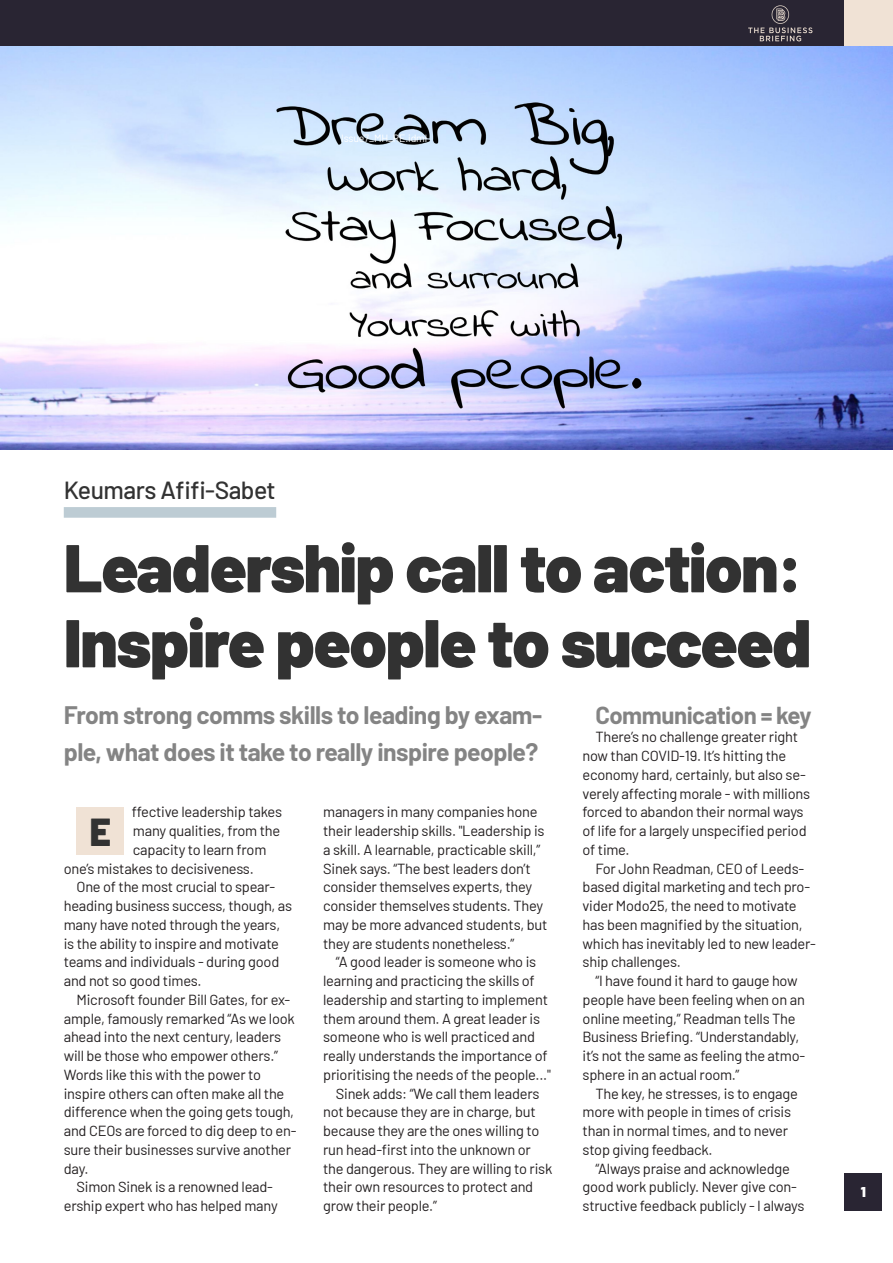
<style>
.page{position:relative;width:893px;height:1263px;background:#fff}
.page>*{position:absolute;margin:0;border:0;box-sizing:border-box;transform-origin:0 0}
.Section_head__left{font:900 67.5px/75px "Barlow";letter-spacing:-.02em;color:#323232}
.t1{font:900 39px "Barlow";color:#323232;scale:.95 1}
.Standfirst{font:700 24.75px/37.5px "Barlow";letter-spacing:-.02em;color:#848484}
.Feature_standfirst{font:500 24.75px "Barlow";letter-spacing:-.02em;color:#323232}
.Opening_paragraph{font:700 24px "Barlow";letter-spacing:-.02em;color:#848484}
.Opening_paragraph-2{font:14.7px/18.8px "Barlow";letter-spacing:-.015em;color:#231f20}
.t2{font:900 14.25px "Barlow";color:#fff}
.Caption{font:10.5px "Barlow";letter-spacing:-.015em;color:#fff}
</style>
<div class="page">
<div style="left:0;top:0;width:893px;height:49px;background:#292533"></div>
<div style="left:844px;top:0;width:49px;height:49px;background:#f0e2d5"></div>
<div style="left:844px;top:1174px;width:38px;height:37px;background:#292533"></div>
<img style="left:748px;top:5px;width:65px;height:37px">
<div style="left:77px;top:808px;width:47px;height:47px;background:#f0e2d5"></div>
<div style="left:64px;top:507px;width:212px;height:11px;background:#bdccd4"></div>
<img style="left:0;top:46px;width:893px;height:404px">
<p class="Caption" style="left:341px;top:131px;width:88px">Issue7_MH_RE.idml</p>
<p class="Feature_standfirst" style="left:64px;top:472px;width:213px">Keumars Afifi-Sabet</p>
<p class="Section_head__left" style="left:64px;top:526px;width:749px">Leadership call to action:<br>Inspire people to succeed</p>
<p class="Standfirst" style="left:64px;top:694px;width:480px">From strong comms skills to leading by exam&shy;ple, what does it take to really inspire people?</p>
<p class="Opening_paragraph" style="left:595px;top:697px;width:218px">Communication = key</p>
<p class="Opening_paragraph-2" style="left:583px;top:726px;width:229px;text-indent:13px">There’s no challenge greater right now than COVID-19. It’s hitting the economy hard, certainly, but also se&shy;verely affecting morale - with millions forced to abandon their normal ways of life for a largely unspecified period of time.</p>
<p class="Opening_paragraph-2" style="left:583px;top:858px;width:235px;text-indent:13px">For John Readman, CEO of Leeds&shy;based digital marketing and tech pro&shy;vider Modo25, the need to motivate has been magnified by the situation, which has inevitably led to new leader&shy;ship challenges.</p>
<p class="Opening_paragraph-2" style="left:583px;top:970px;width:224px;text-indent:13px">“I have found it hard to gauge how people have been feeling when on an online meeting,” Readman tells The Business Briefing. “Understandably, it’s not the same as feeling the atmo&shy;sphere in an actual room.”</p>
<p class="Opening_paragraph-2" style="left:583px;top:1083px;width:217px;text-indent:13px">The key, he stresses, is to engage more with people in times of crisis than in normal times, and to never stop giving feedback.</p>
<p class="Opening_paragraph-2" style="left:583px;top:1158px;width:223px;text-align:center">“Always praise and acknowledge good work publicly. Never give con&shy;structive feedback publicly - I always</p>
<p class="Opening_paragraph-2" style="left:132px;top:801px;width:152px">ffective leadership takes</p>
<p class="Opening_paragraph-2" style="left:133px;top:820px;width:149px">many qualities, from the</p>
<p class="Opening_paragraph-2" style="left:133px;top:839px;width:135px">capacity to learn from</p>
<p class="Opening_paragraph-2" style="left:64px;top:858px;width:192px">one’s mistakes to decisiveness.</p>
<p class="Opening_paragraph-2" style="left:64px;top:876px;width:230px;text-indent:13px">One of the most crucial to spear&shy;heading business success, though, as many have noted through the years, is the ability to inspire and motivate teams and individuals - during good and not so good times.</p>
<p class="Opening_paragraph-2" style="left:64px;top:989px;width:234px;text-indent:13px">Microsoft founder Bill Gates, for ex&shy;ample, famously remarked “As we look ahead into the next century, leaders will be those who empower others.” Words like this with the power to inspire others can often make all the difference when the going gets tough, and CEOs are forced to dig deep to en&shy;sure their businesses survive another day.</p>
<p class="Opening_paragraph-2" style="left:64px;top:1176px;width:216px;text-align:center">Simon Sinek is a renowned lead&shy;ership expert who has helped many</p>
<p class="Opening_paragraph-2" style="left:323px;top:801px;width:226px">managers in many companies hone their leadership skills. "Leadership is a skill. A learnable, practicable skill,” Sinek says. “The best leaders don’t consider themselves experts, they consider themselves students. They may be more advanced students, but they are students nonetheless.”</p>
<p class="Opening_paragraph-2" style="left:323px;top:951px;width:229px;text-indent:13px">“A good leader is someone who is learning and practicing the skills of leadership and starting to implement them around them. A great leader is someone who is well practiced and really understands the importance of prioritising the needs of the people..."</p>
<p class="Opening_paragraph-2" style="left:323px;top:1083px;width:231px;text-indent:13px">Sinek adds: “We call them leaders not because they are in charge, but because they are the ones willing to run head-first into the unknown or the dangerous. They are willing to risk their own resources to protect and grow their people.”</p>
<p class="t1" style="left:90px;top:803px;width:24px">E</p>
<p class="t2" style="left:861px;top:1181px;width:7px">1</p>
</div>
